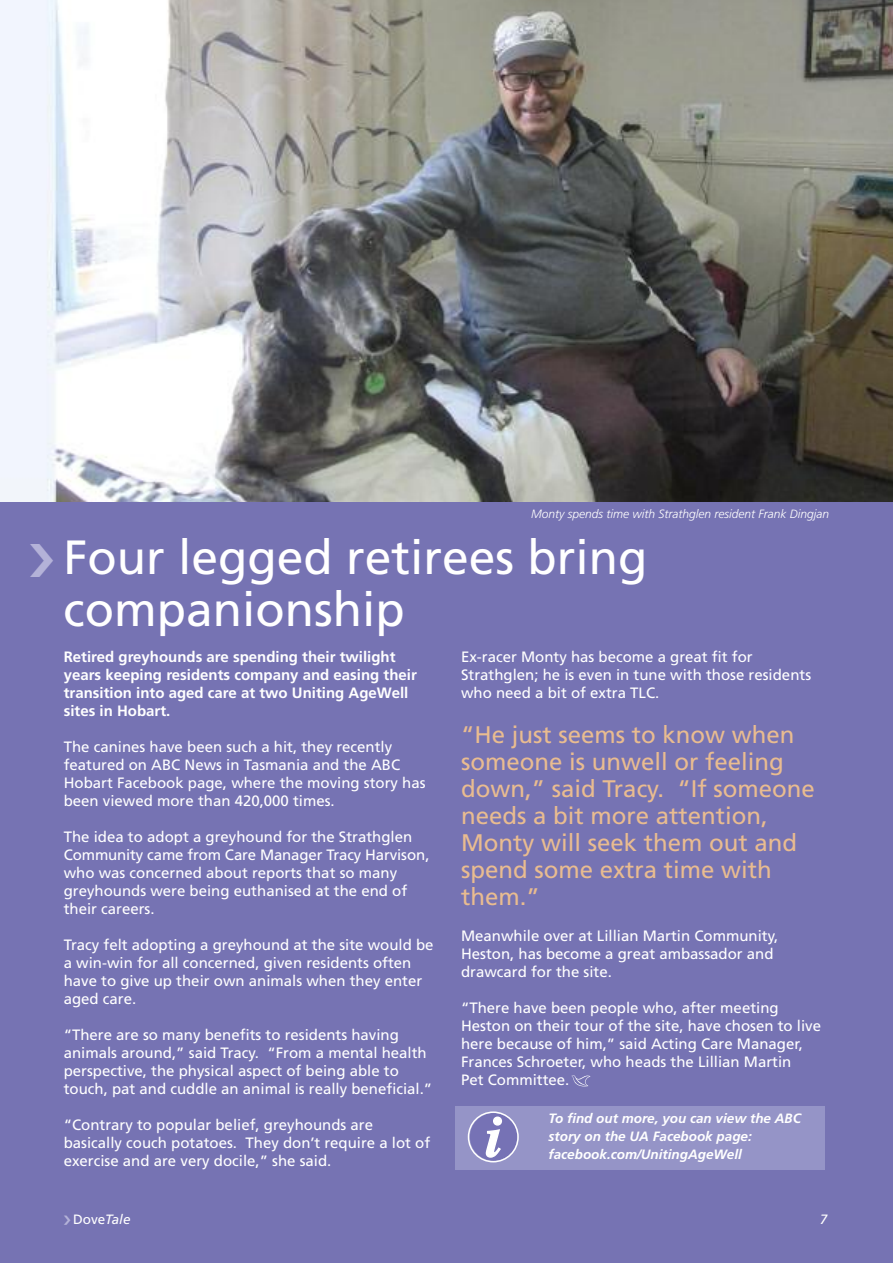
<style>
.page{position:relative;width:893px;height:1263px;background:#7673b3}
.page>*{position:absolute;margin:0;border:0;box-sizing:border-box;transform-origin:0 0}
.t1{font:48px/52.5px "Frutiger LT Std";color:#fff}
.t2{font:24px/27px "Frutiger LT Std";color:#e9bc90}
.t3{font:15px/18px "Frutiger LT Std";color:#fff}
.t4{font:700 15px/18px "Frutiger LT Std";color:#fff}
.t5{font:italic 700 13.5px/18px "Frutiger LT Std";color:#fff}
.t6{font:13.5px "Frutiger LT Std";color:#fff}
.t7{font:italic 13.5px "Frutiger LT Std";color:#fff}
.t8{font:italic 300 12px "Frutiger LT Std";color:#fff}
.s1{font-style:italic}
</style>
<div class="page">
<img style="left:0;top:0;width:893px;height:501px">
<svg style="left:571px;top:1075px;width:19px;height:11px"></svg>
<div style="left:455px;top:1105px;width:370px;height:64px;background:#9594c7"></div>
<svg style="left:468px;top:1111px;width:51px;height:51px"></svg>
<p class="t8" style="left:531px;top:509px;width:300px">Monty spends time with Strathglen resident Frank Dingjan</p>
<h1 class="t1" style="left:63px;top:535px;width:586px">Four legged retirees bring companionship</h1>
<p class="t4" style="left:64px;top:649px;width:355px">Retired greyhounds are spending their twilight years keeping residents company and easing their transition into aged care at two Uniting AgeWell sites in Hobart.</p>
<p class="t3" style="left:64px;top:739px;width:363px">The canines have been such a hit, they recently featured on ABC News in Tasmania and the ABC Hobart Facebook page, where the moving story has been viewed more than 420,000 times.</p>
<p class="t3" style="left:64px;top:829px;width:367px">The idea to adopt a greyhound for the Strathglen Community came from Care Manager Tracy Harvison, who was concerned about reports that so many greyhounds were being euthanised at the end of their careers.</p>
<p class="t3" style="left:64px;top:937px;width:371px">Tracy felt adopting a greyhound at the site would be a win-win for all concerned, given residents often have to give up their own animals when they enter aged care.</p>
<p class="t3" style="left:64px;top:1027px;width:370px">“There are so many benefits to residents having animals around,” said Tracy. “From a mental health perspective, the physical aspect of being able to touch, pat and cuddle an animal is really beneficial.”</p>
<p class="t3" style="left:64px;top:1117px;width:368px">“Contrary to popular belief, greyhounds are basically couch potatoes. They don’t require a lot of exercise and are very docile,” she said.</p>
<p class="t3" style="left:461px;top:649px;width:352px">Ex-racer Monty has become a great fit for<br>Strathglen; he is even in tune with those residents who need a bit of extra TLC.</p>
<h2 class="t2" style="left:461px;top:723px;width:355px">“He just seems to know when someone is unwell or feeling down,” said Tracy. “If someone needs a bit more attention,<br>Monty will seek them out and spend some extra time with them.”</h2>
<p class="t3" style="left:461px;top:928px;width:319px">Meanwhile over at Lillian Martin Community,<br>Heston, has become a great ambassador and drawcard for the site.</p>
<p class="t3" style="left:461px;top:1000px;width:362px">“There have been people who, after meeting Heston on their tour of the site, have chosen to live here because of him,” said Acting Care Manager, Frances Schroeter, who heads the Lillian Martin<br>Pet Committee.</p>
<p class="t5" style="left:549px;top:1110px;width:254px">To find out more, you can view the ABC story on the UA Facebook page: facebook.com/UnitingAgeWell</p>
<p class="t6" style="left:73px;top:1213px;width:59px">Dove<span class="s1">Tale</span></p>
<p class="t7" style="left:820px;top:1213px;width:9px">7</p>
</div>
